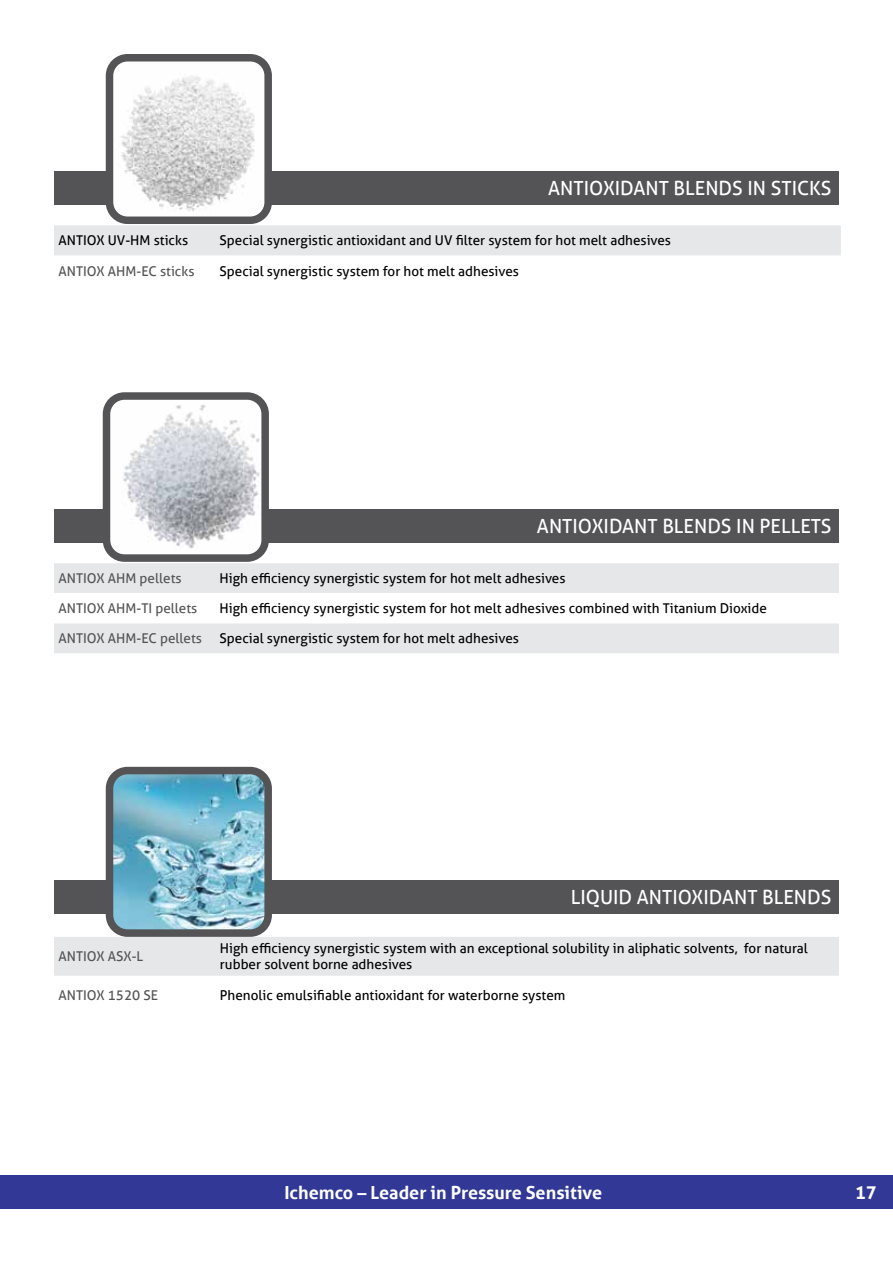
<style>
.page{position:relative;width:893px;height:1263px;background:#fff}
.page>*{position:absolute;margin:0;border:0;box-sizing:border-box;transform-origin:0 0}
.t1{font:19.5px "Aller";color:#fff}
.t2{font:700 18px "Aller";color:#fff}
.t3{font:13.5px/16.2px "Aller";color:#000}
.t4{font:13.5px "Aller";color:#545456}
</style>
<div class="page">
<div style="left:54px;top:880px;width:785px;height:34px;background:#545456"></div>
<div style="left:0;top:1175px;width:893px;height:34px;background:#313896"></div>
<div style="left:54px;top:509px;width:785px;height:33px;background:#545456"></div>
<div style="left:54px;top:563px;width:785px;height:90px;background:#e6e7e8"></div>
<svg style="left:54px;top:593px;width:785px;height:30px"></svg>
<img style="left:112px;top:401px;width:148px;height:152px">
<div style="left:103px;top:392px;width:166px;height:170px;border:8px solid #545456;border-radius:18px"></div>
<div style="left:54px;top:937px;width:785px;height:39px;background:#e6e7e8"></div>
<img style="left:115px;top:776px;width:148px;height:152px">
<div style="left:106px;top:767px;width:166px;height:170px;border:8px solid #545456;border-radius:18px"></div>
<div style="left:54px;top:171px;width:785px;height:34px;background:#545456"></div>
<div style="left:54px;top:225px;width:787px;height:30px;background:#e6e7e8"></div>
<img style="left:115px;top:63px;width:148px;height:152px">
<div style="left:106px;top:54px;width:166px;height:170px;border:8px solid #545456;border-radius:18px"></div>
<h1 class="t1" style="left:548px;top:177px;width:285px">ANTIOXIDANT BLENDS IN STICKS</h1>
<p class="t3" style="left:58px;top:232px;width:131px">ANTIOX UV-HM sticks</p>
<p class="t3" style="left:220px;top:232px;width:453px">Special synergistic antioxidant and UV filter system for hot melt adhesives</p>
<p class="t4" style="left:58px;top:263px;width:137px">ANTIOX AHM-EC sticks</p>
<p class="t3" style="left:220px;top:263px;width:301px">Special synergistic system for hot melt adhesives</p>
<h1 class="t1" style="left:537px;top:514px;width:296px">ANTIOXIDANT BLENDS IN PELLETS</h1>
<p class="t4" style="left:58px;top:570px;width:125px">ANTIOX AHM pellets</p>
<p class="t3" style="left:220px;top:570px;width:347px">High efficiency synergistic system for hot melt adhesives</p>
<p class="t4" style="left:58px;top:600px;width:140px">ANTIOX AHM-TI pellets</p>
<p class="t3" style="left:220px;top:600px;width:549px">High efficiency synergistic system for hot melt adhesives combined with Titanium Dioxide</p>
<p class="t4" style="left:58px;top:630px;width:145px">ANTIOX AHM-EC pellets</p>
<p class="t3" style="left:220px;top:630px;width:301px">Special synergistic system for hot melt adhesives</p>
<h1 class="t1" style="left:571px;top:885px;width:262px">LIQUID ANTIOXIDANT BLENDS</h1>
<p class="t4" style="left:58px;top:948px;width:86px">ANTIOX ASX-L</p>
<p class="t3" style="left:220px;top:940px;width:589px">High efficiency synergistic system with an exceptional solubility in aliphatic solvents, for natural rubber solvent borne adhesives</p>
<p class="t4" style="left:58px;top:987px;width:101px">ANTIOX 1520 SE</p>
<p class="t3" style="left:220px;top:987px;width:347px">Phenolic emulsifiable antioxidant for waterborne system</p>
<h2 class="t2" style="left:284px;top:1181px;width:319px">Ichemco – Leader in Pressure Sensitive</h2>
<h2 class="t2" style="left:855px;top:1181px;width:23px">17</h2>
</div>
